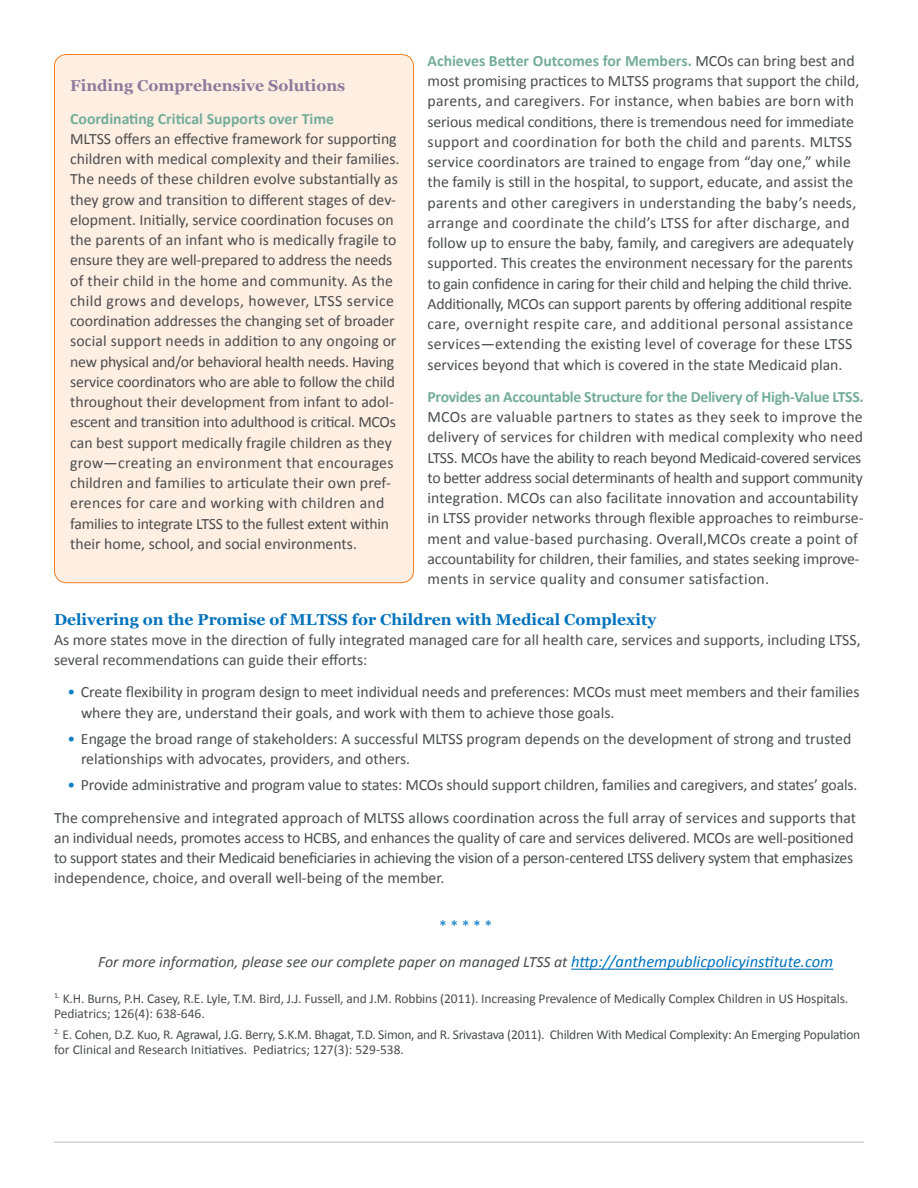
<style>
.page{position:relative;width:918px;height:1188px;background:#fff}
.page>*{position:absolute;margin:0;border:0;box-sizing:border-box;transform-origin:0 0}
.Subsection_Headers{font:15.75px/20.2px "Calibri";color:#4b4c4d}
.t1{font:italic 15.75px "Calibri";color:#4b4c4d}
.Subsection_Headers-2{font:700 15.75px "Georgia";color:#0072bc}
.t2{font:700 15.75px "Georgia";color:#8d7a9c}
.t3{font:15.75px "Calibri";color:#107fc3}
.End_Notes{font:13.5px/15px "Calibri";letter-spacing:-.01em;color:#4b4c4d}
.s1{font-weight:700;color:#74ad99}
.s2{color:#107fc3}
.s3{font-size:16.5px;color:#0072bc}
</style>
<div class="page">
<hr style="left:571px;top:969px;width:262px;height:1px;background:#0072bc">
<hr style="left:54px;top:1142px;width:810px;height:1px;background:#d1d2d4">
<div style="left:54px;top:54px;width:360px;height:529px;background:#feefe2;border-radius:12px"></div>
<p class="Subsection_Headers" style="left:428px;top:51px;width:433px"><span class="s1">Achieves Better Outcomes for Members.</span> MCOs can bring best and most promising practices to MLTSS programs that support the child, parents, and caregivers. For instance, when babies are born with serious medical conditions, there is tremendous need for immediate support and coordination for both the child and parents. MLTSS service coordinators are trained to engage from “day one,” while the family is still in the hospital, to support, educate, and assist the parents and other caregivers in understanding the baby’s needs, arrange and coordinate the child’s LTSS for after discharge, and follow up to ensure the baby, family, and caregivers are adequately supported. This creates the environment necessary for the parents to gain confidence in caring for their child and helping the child thrive.<br>Additionally, MCOs can support parents by offering additional respite care, overnight respite care, and additional personal assistance services—extending the existing level of coverage for these LTSS services beyond that which is covered in the state Medicaid plan.</p>
<p class="Subsection_Headers" style="left:428px;top:387px;width:438px"><span class="s1">Provides an Accountable Structure for the Delivery of High-Value LTSS.<br></span>MCOs are valuable partners to states as they seek to improve the delivery of services for children with medical complexity who need LTSS. MCOs have the ability to reach beyond Medicaid-covered services to better address social determinants of health and support community integration. MCOs can also facilitate innovation and accountability in LTSS provider networks through flexible approaches to reimburse&shy;ment and value-based purchasing. Overall,MCOs create a point of accountability for children, their families, and states seeking improve&shy;ments in service quality and consumer satisfaction.</p>
<p class="Subsection_Headers-2" style="left:54px;top:607px;width:604px">Delivering on the Promise of MLTSS for Children with Medical Complexity</p>
<p class="Subsection_Headers" style="left:54px;top:630px;width:808px">As more states move in the direction of fully integrated managed care for all health care, services and supports, including LTSS, several recommendations can guide their efforts:</p>
<p class="Subsection_Headers" style="left:81px;top:682px;width:780px;text-indent:-14px"><span class="s2">•</span> Create flexibility in program design to meet individual needs and preferences: MCOs must meet members and their families where they are, understand their goals, and work with them to achieve those goals.</p>
<p class="Subsection_Headers" style="left:81px;top:729px;width:772px;text-indent:-14px"><span class="s2">•</span> Engage the broad range of stakeholders: A successful MLTSS program depends on the development of strong and trusted relationships with advocates, providers, and others.</p>
<p class="Subsection_Headers" style="left:68px;top:775px;width:792px"><span class="s2">•</span> Provide administrative and program value to states: MCOs should support children, families and caregivers, and states’ goals.</p>
<p class="Subsection_Headers" style="left:54px;top:807px;width:804px">The comprehensive and integrated approach of MLTSS allows coordination across the full array of services and supports that an individual needs, promotes access to HCBS, and enhances the quality of care and services delivered. MCOs are well-positioned to support states and their Medicaid beneficiaries in achieving the vision of a person-centered LTSS delivery system that emphasizes independence, choice, and overall well-being of the member.</p>
<p class="t3" style="left:439px;top:915px;width:55px">* * * * *</p>
<p class="t1" style="left:98px;top:951px;width:737px">For more information, please see our complete paper on managed LTSS at <span class="s3">http://anthempublicpolicyinstitute.com</span></p>
<p class="End_Notes" style="left:54px;top:991px;width:796px"><sup>1.</sup> K.H. Burns, P.H. Casey, R.E. Lyle, T.M. Bird, J.J. Fussell, and J.M. Robbins (2011). Increasing Prevalence of Medically Complex Children in US Hospitals.<br>Pediatrics; 126(4): 638-646.</p>
<p class="End_Notes" style="left:54px;top:1027px;width:808px"><sup>2.</sup> E. Cohen, D.Z. Kuo, R. Agrawal, J.G. Berry, S.K.M. Bhagat, T.D. Simon, and R. Srivastava (2011). Children With Medical Complexity: An Emerging Population for Clinical and Research Initiatives. Pediatrics; 127(3): 529-538.</p>
<p class="t2" style="left:70px;top:74px;width:277px">Finding Comprehensive Solutions</p>
<p class="Subsection_Headers" style="left:70px;top:108px;width:331px"><span class="s1">Coordinating Critical Supports over Time<br></span>MLTSS offers an effective framework for supporting children with medical complexity and their families.<br>The needs of these children evolve substantially as they grow and transition to different stages of dev&shy;elopment. Initially, service coordination focuses on the parents of an infant who is medically fragile to ensure they are well-prepared to address the needs of their child in the home and community. As the child grows and develops, however, LTSS service coordination addresses the changing set of broader social support needs in addition to any ongoing or new physical and/or behavioral health needs. Having service coordinators who are able to follow the child throughout their development from infant to adol&shy;escent and transition into adulthood is critical. MCOs can best support medically fragile children as they grow—creating an environment that encourages children and families to articulate their own pref&shy;erences for care and working with children and families to integrate LTSS to the fullest extent within their home, school, and social environments.</p>
</div>
